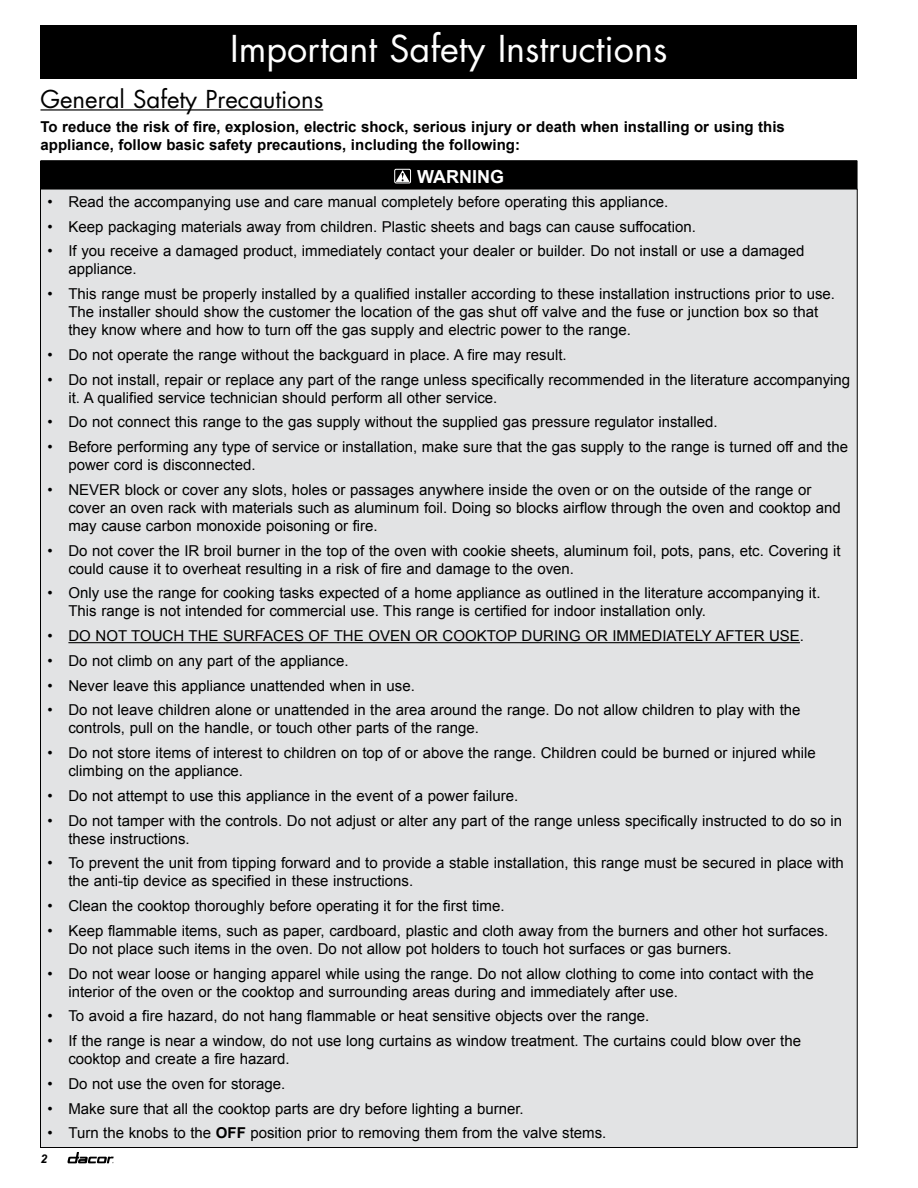
<style>
.page{position:relative;width:918px;height:1188px;background:#fff}
.page>*{position:absolute;margin:0;border:0;box-sizing:border-box;transform-origin:0 0}
.t1{font:36px "Futura Std";color:#fff}
.t2{font:24px "Futura Std";color:#000}
.t3{font:700 18px "Arial";color:#fff}
.t4{font:15px/18px "Arial";color:#000}
.t5{font:700 15px/18px "Arial";color:#000}
.t6{font:italic 700 12px "Arial";color:#000}
.s1{font-weight:700}
</style>
<div class="page">
<svg style="left:68px;top:1152px;width:46px;height:11px"></svg>
<div style="left:40px;top:25px;width:817px;height:54px;background:#000"></div>
<hr style="left:40px;top:109px;width:283px;height:2px;background:#000">
<div style="left:40px;top:189px;width:817px;height:959px;background:#e2e3e4"></div>
<hr style="left:68px;top:642px;width:732px;height:1px;background:#000">
<div style="left:41px;top:161px;width:816px;height:28px;background:#000"></div>
<hr style="left:40px;top:160px;width:817px;height:1px;background:#000">
<svg style="left:40px;top:161px;width:1px;height:27px"></svg>
<svg style="left:857px;top:161px;width:1px;height:27px"></svg>
<hr style="left:40px;top:188px;width:817px;height:1px;background:#000">
<svg style="left:395px;top:168px;width:15px;height:16px"></svg>
<div style="left:394px;top:169px;width:17px;height:14px;border:1px solid #fff"></div>
<svg style="left:396px;top:170px;width:14px;height:12px"></svg>
<h1 class="t1" style="left:230px;top:26px;width:439px">Important Safety Instructions</h1>
<h2 class="t2" style="left:40px;top:83px;width:284px">General Safety Precautions</h2>
<p class="t5" style="left:40px;top:119px;width:746px">To reduce the risk of fire, explosion, electric shock, serious injury or death when installing or using this appliance, follow basic safety precautions, including the following:</p>
<p class="t3" style="left:417px;top:164px;width:88px">WARNING</p>
<p class="t4" style="left:47px;top:193px;width:622px">• Read the accompanying use and care manual completely before operating this appliance.</p>
<p class="t4" style="left:47px;top:218px;width:650px">• Keep packaging materials away from children. Plastic sheets and bags can cause suffocation.</p>
<p class="t4" style="left:68px;top:242px;width:738px;text-indent:-21px">• If you receive a damaged product, immediately contact your dealer or builder. Do not install or use a damaged appliance.</p>
<p class="t4" style="left:68px;top:285px;width:768px;text-indent:-21px">• This range must be properly installed by a qualified installer according to these installation instructions prior to use.<br>The installer should show the customer the location of the gas shut off valve and the fuse or junction box so that they know where and how to turn off the gas supply and electric power to the range.</p>
<p class="t4" style="left:47px;top:346px;width:521px">• Do not operate the range without the backguard in place. A fire may result.</p>
<p class="t4" style="left:68px;top:371px;width:783px;text-indent:-21px">• Do not install, repair or replace any part of the range unless specifically recommended in the literature accompanying it. A qualified service technician should perform all other service.</p>
<p class="t4" style="left:47px;top:413px;width:672px">• Do not connect this range to the gas supply without the supplied gas pressure regulator installed.</p>
<p class="t4" style="left:68px;top:438px;width:781px;text-indent:-21px">• Before performing any type of service or installation, make sure that the gas supply to the range is turned off and the power cord is disconnected.</p>
<p class="t4" style="left:68px;top:481px;width:774px;text-indent:-21px">• NEVER block or cover any slots, holes or passages anywhere inside the oven or on the outside of the range or cover an oven rack with materials such as aluminum foil. Doing so blocks airflow through the oven and cooktop and may cause carbon monoxide poisoning or fire.</p>
<p class="t4" style="left:68px;top:542px;width:774px;text-indent:-21px">• Do not cover the IR broil burner in the top of the oven with cookie sheets, aluminum foil, pots, pans, etc. Covering it could cause it to overheat resulting in a risk of fire and damage to the oven.</p>
<p class="t4" style="left:68px;top:584px;width:754px;text-indent:-21px">• Only use the range for cooking tasks expected of a home appliance as outlined in the literature accompanying it.<br>This range is not intended for commercial use. This range is certified for indoor installation only.</p>
<p class="t4" style="left:47px;top:627px;width:758px">• DO NOT TOUCH THE SURFACES OF THE OVEN OR COOKTOP DURING OR IMMEDIATELY AFTER USE.</p>
<p class="t4" style="left:47px;top:652px;width:303px">• Do not climb on any part of the appliance.</p>
<p class="t4" style="left:47px;top:677px;width:369px">• Never leave this appliance unattended when in use.</p>
<p class="t4" style="left:68px;top:701px;width:734px;text-indent:-21px">• Do not leave children alone or unattended in the area around the range. Do not allow children to play with the controls, pull on the handle, or touch other parts of the range.</p>
<p class="t4" style="left:68px;top:744px;width:749px;text-indent:-21px">• Do not store items of interest to children on top of or above the range. Children could be burned or injured while climbing on the appliance.</p>
<p class="t4" style="left:47px;top:787px;width:472px">• Do not attempt to use this appliance in the event of a power failure.</p>
<p class="t4" style="left:68px;top:812px;width:775px;text-indent:-21px">• Do not tamper with the controls. Do not adjust or alter any part of the range unless specifically instructed to do so in these instructions.</p>
<p class="t4" style="left:68px;top:854px;width:777px;text-indent:-21px">• To prevent the unit from tipping forward and to provide a stable installation, this range must be secured in place with the anti-tip device as specified in these instructions.</p>
<p class="t4" style="left:47px;top:897px;width:459px">• Clean the cooktop thoroughly before operating it for the first time.</p>
<p class="t4" style="left:68px;top:922px;width:761px;text-indent:-21px">• Keep flammable items, such as paper, cardboard, plastic and cloth away from the burners and other hot surfaces.<br>Do not place such items in the oven. Do not allow pot holders to touch hot surfaces or gas burners.</p>
<p class="t4" style="left:68px;top:965px;width:747px;text-indent:-21px">• Do not wear loose or hanging apparel while using the range. Do not allow clothing to come into contact with the interior of the oven or the cooktop and surrounding areas during and immediately after use.</p>
<p class="t4" style="left:47px;top:1007px;width:603px">• To avoid a fire hazard, do not hang flammable or heat sensitive objects over the range.</p>
<p class="t4" style="left:68px;top:1032px;width:734px;text-indent:-21px">• If the range is near a window, do not use long curtains as window treatment. The curtains could blow over the cooktop and create a fire hazard.</p>
<p class="t4" style="left:47px;top:1075px;width:239px">• Do not use the oven for storage.</p>
<p class="t4" style="left:47px;top:1100px;width:478px">• Make sure that all the cooktop parts are dry before lighting a burner.</p>
<p class="t4" style="left:47px;top:1124px;width:561px">• Turn the knobs to the <span class="s1">OFF</span> position prior to removing them from the valve stems.</p>
<p class="t6" style="left:40px;top:1151px;width:8px">2</p>
</div>
